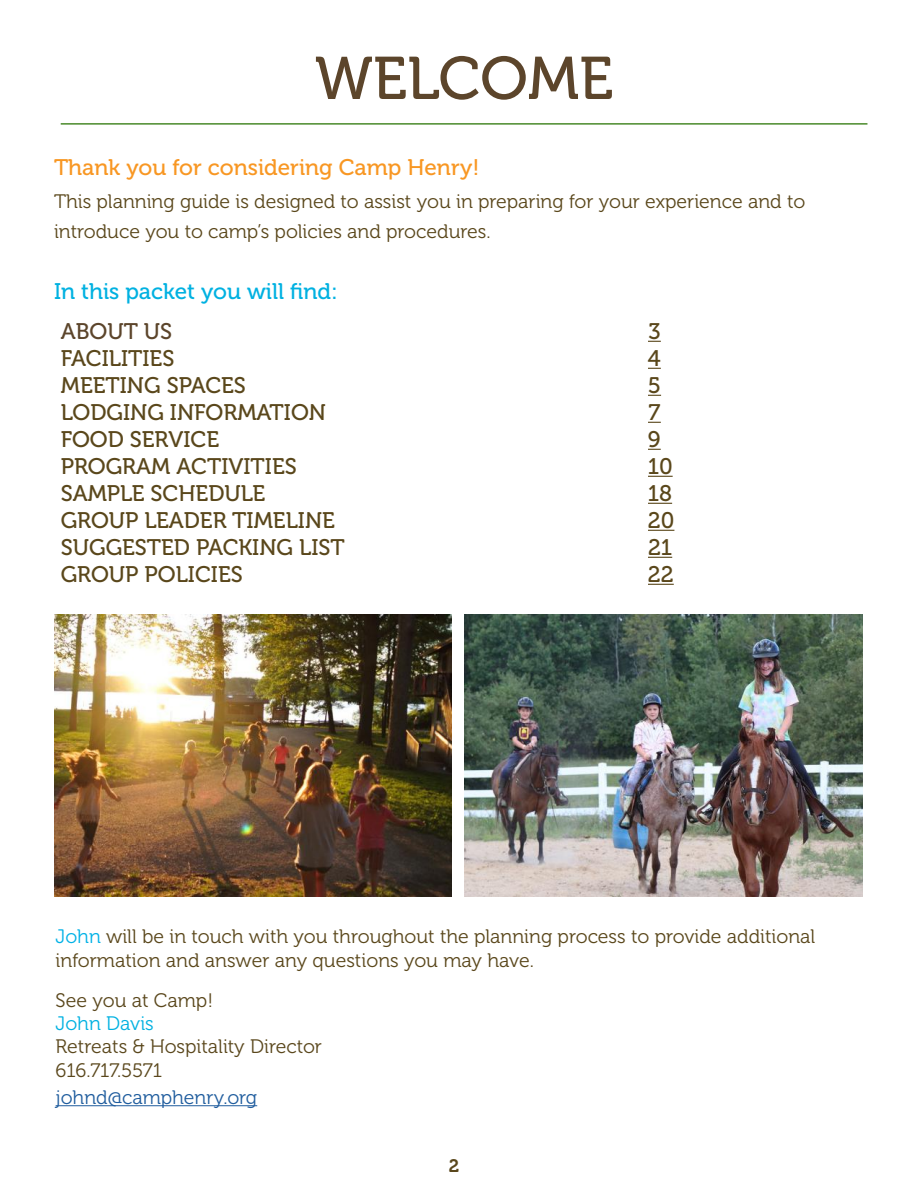
<style>
.page{position:relative;width:918px;height:1188px;background:#fff}
.page>*{position:absolute;margin:0;border:0;box-sizing:border-box;transform-origin:0 0}
.t1{font:60px "Museo 500";color:#5c452b}
.t2{font:22.5px "Museo 500";color:#5a471b}
.t3{font:22.5px "Museo 500";color:#f89723}
.t4{font:22.5px "Museo 500";color:#00b1e1}
.t5{font:22.5px "Museo 500";color:#5c452b}
.t6{font:19.5px/30.6px "Museo 300";color:#5a471b}
.t7{font:19.5px/23.4px "Museo 300";color:#5a471c}
.t8{font:19.5px "Museo 300";color:#205d9e}
.t9{font:19.5px "Museo 300";color:#00b1e1}
.t10{font:18px "Museo 700";color:#5a471c}
.s1{color:#00b1e6}
</style>
<div class="page">
<img style="left:54px;top:615px;width:398px;height:281px">
<img style="left:464px;top:615px;width:398px;height:281px">
<hr style="left:56px;top:1105px;width:201px;height:1px;background:#205d9e">
<svg style="left:648px;top:341px;width:13px;height:1px"></svg>
<svg style="left:648px;top:368px;width:13px;height:1px"></svg>
<svg style="left:648px;top:395px;width:13px;height:1px"></svg>
<svg style="left:648px;top:422px;width:13px;height:1px"></svg>
<svg style="left:648px;top:449px;width:13px;height:1px"></svg>
<svg style="left:648px;top:476px;width:25px;height:1px"></svg>
<svg style="left:648px;top:503px;width:24px;height:1px"></svg>
<svg style="left:648px;top:530px;width:26px;height:1px"></svg>
<svg style="left:648px;top:557px;width:24px;height:1px"></svg>
<svg style="left:648px;top:584px;width:26px;height:1px"></svg>
<hr style="left:61px;top:123px;width:806px;height:2px;background:#4a8a2a">
<h1 class="t1" style="left:315px;top:45px;width:300px">WELCOME</h1>
<p class="t3" style="left:54px;top:155px;width:427px">Thank you for considering Camp Henry!</p>
<p class="t6" style="left:54px;top:186px;width:753px">This planning guide is designed to assist you in preparing for your experience and to introduce you to camp’s policies and procedures.</p>
<p class="t4" style="left:54px;top:278px;width:285px">In this packet you will find:</p>
<p class="t5" style="left:61px;top:319px;width:113px">ABOUT US</p>
<p class="t2" style="left:648px;top:319px;width:14px">3</p>
<p class="t2" style="left:61px;top:346px;width:115px">FACILITIES</p>
<p class="t2" style="left:648px;top:346px;width:14px">4</p>
<p class="t2" style="left:61px;top:373px;width:187px">MEETING SPACES</p>
<p class="t2" style="left:648px;top:373px;width:15px">5</p>
<p class="t2" style="left:61px;top:400px;width:267px">LODGING INFORMATION</p>
<p class="t2" style="left:648px;top:400px;width:14px">7</p>
<p class="t2" style="left:61px;top:427px;width:160px">FOOD SERVICE</p>
<p class="t2" style="left:648px;top:427px;width:14px">9</p>
<p class="t2" style="left:61px;top:454px;width:238px">PROGRAM ACTIVITIES</p>
<p class="t2" style="left:648px;top:454px;width:26px">10</p>
<p class="t2" style="left:61px;top:481px;width:206px">SAMPLE SCHEDULE</p>
<p class="t2" style="left:648px;top:481px;width:26px">18</p>
<p class="t2" style="left:61px;top:508px;width:276px">GROUP LEADER TIMELINE</p>
<p class="t2" style="left:648px;top:508px;width:28px">20</p>
<p class="t2" style="left:61px;top:535px;width:286px">SUGGESTED PACKING LIST</p>
<p class="t2" style="left:648px;top:535px;width:26px">21</p>
<p class="t2" style="left:61px;top:562px;width:184px">GROUP POLICIES</p>
<p class="t2" style="left:648px;top:562px;width:27px">22</p>
<p class="t6" style="left:56px;top:925px;width:761px;line-height:23.4px"><span class="s1">John</span> will be in touch with you throughout the planning process to provide additional information and answer any questions you may have.</p>
<p class="t7" style="left:56px;top:989px;width:159px">See you at Camp!</p>
<p class="t9" style="left:56px;top:1013px;width:100px">John Davis</p>
<p class="t7" style="left:56px;top:1035px;width:268px">Retreats &amp; Hospitality Director<br>616.717.5571</p>
<p class="t8" style="left:56px;top:1087px;width:203px">johnd@camphenry.org</p>
<p class="t10" style="left:449px;top:1156px;width:12px">2</p>
</div>
